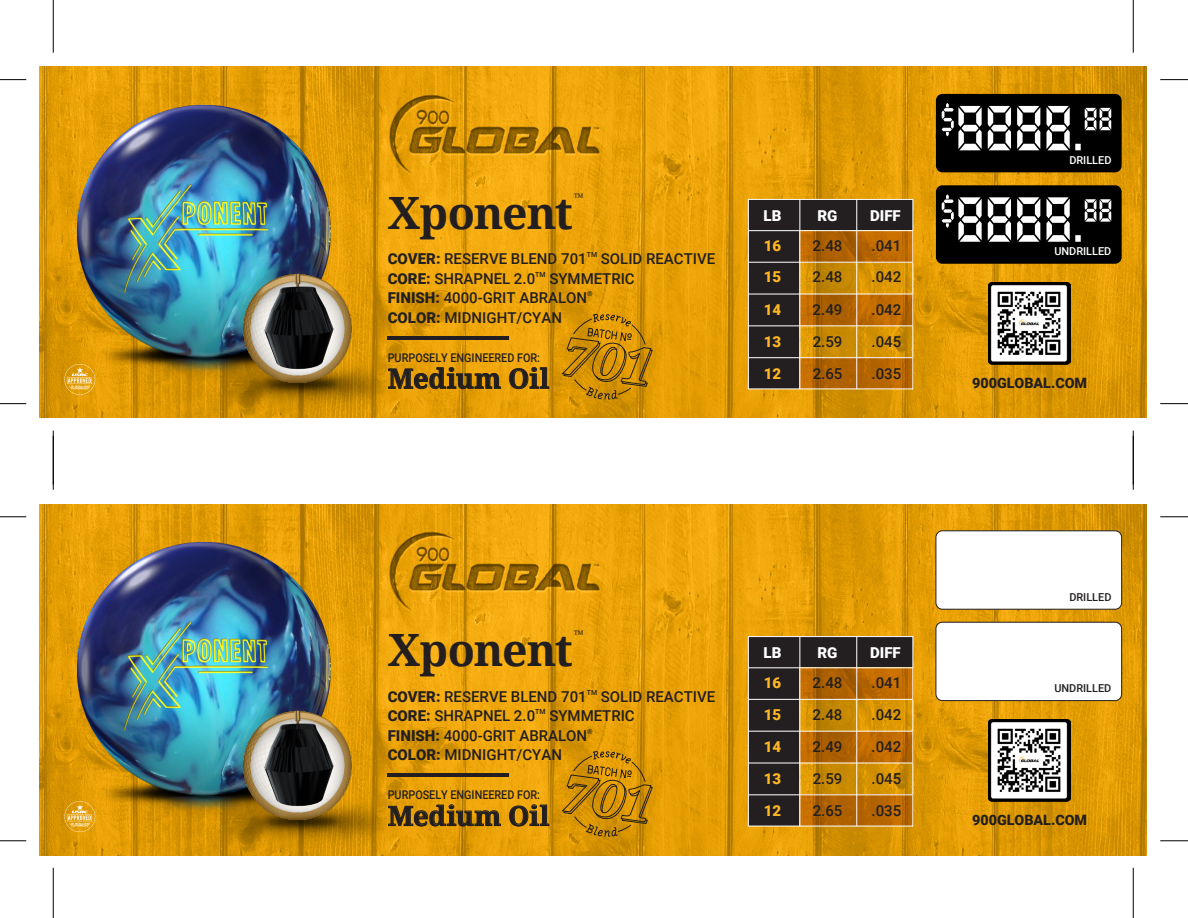
<style>
.page{position:relative;width:1188px;height:918px;background:#fff}
.page>*{position:absolute;margin:0;border:0;box-sizing:border-box;transform-origin:0 0}
.t1{font:700 44.55px "Noto Serif";letter-spacing:-.02em;color:#231f20}
.t2{font:700 27px "Noto Serif";letter-spacing:.005em;color:#231f20}
.t3{font:500 15px/19.5px "Roboto";color:#231f20}
.t4{font:900 15px "Roboto";color:#ffb620}
.t5{font:900 15px "Roboto";color:#fff}
.t6{font:900 14.25px "Roboto";color:#231f20}
.t7{font:500 12px "Roboto";color:#231f20;scale:.9 1}
.t8{font:700 11.85px "Noto Serif";color:#231f20}
.t9{font:500 10.95px "Roboto";color:#fff}
.t10{font:500 10.95px "Roboto";color:#231f20}
.t11{font:500 7.05px "Roboto";color:#231f20}
.s1{font-weight:900}
</style>
<div class="page">
<img style="left:39px;top:67px;width:1107px;height:351px">
<svg style="left:64px;top:387px;width:31px;height:8px"></svg>
<hr style="left:53px;top:0;width:1px;height:53px;background:#000">
<svg style="left:0;top:79px;width:26px;height:1px"></svg>
<svg style="left:0;top:403px;width:26px;height:1px"></svg>
<hr style="left:53px;top:431px;width:1px;height:54px;background:#000">
<hr style="left:1133px;top:0;width:1px;height:53px;background:#000">
<svg style="left:1160px;top:79px;width:28px;height:1px"></svg>
<svg style="left:1160px;top:403px;width:28px;height:1px"></svg>
<hr style="left:1133px;top:431px;width:1px;height:54px;background:#000">
<img style="left:47px;top:74px;width:313px;height:313px">
<img style="left:176px;top:327px;width:256px;height:91px">
<img style="left:212px;top:327px;width:180px;height:91px">
<img style="left:231px;top:262px;width:134px;height:134px">
<svg style="left:388px;top:367px;width:113px;height:22px;background:#b27d0c"></svg>
<svg style="left:509px;top:367px;width:40px;height:22px"></svg>
<hr style="left:387px;top:336px;width:121px;height:3px;background:#231f20">
<div style="left:936px;top:94px;width:186px;height:78px;background:#000;border-radius:7px"></div>
<svg style="left:942px;top:103px;width:169px;height:47px"></svg>
<div style="left:936px;top:185px;width:186px;height:79px;background:#000;border-radius:7px"></div>
<svg style="left:942px;top:194px;width:169px;height:48px"></svg>
<svg style="left:750px;top:201px;width:161px;height:186px;background:#624917"></svg>
<hr style="left:913px;top:231px;width:1px;height:31px;background:#ddb31c">
<hr style="left:913px;top:294px;width:1px;height:32px;background:#ddb31c">
<hr style="left:913px;top:358px;width:1px;height:31px;background:#ddb31c">
<svg style="left:800px;top:231px;width:56px;height:31px;background:#b06405"></svg>
<svg style="left:857px;top:231px;width:54px;height:31px;background:#bf6c05"></svg>
<svg style="left:800px;top:295px;width:56px;height:30px;background:#b06201"></svg>
<svg style="left:857px;top:295px;width:54px;height:30px;background:#bf6a01"></svg>
<svg style="left:800px;top:358px;width:56px;height:29px;background:#b36503"></svg>
<svg style="left:857px;top:358px;width:54px;height:29px;background:#b86702"></svg>
<hr style="left:799px;top:199px;width:1px;height:190px;background:#fff">
<hr style="left:856px;top:199px;width:1px;height:190px;background:#fff">
<hr style="left:748px;top:230px;width:164px;height:1px;background:#fff">
<hr style="left:748px;top:262px;width:164px;height:1px;background:#fff">
<hr style="left:748px;top:294px;width:164px;height:1px;background:#fff">
<hr style="left:748px;top:325px;width:164px;height:1px;background:#fff">
<hr style="left:748px;top:357px;width:164px;height:1px;background:#fff">
<div style="left:748px;top:199px;width:165px;height:190px;border:1px solid #fff"></div>
<svg style="left:561px;top:313px;width:92px;height:87px;background:#c28606"></svg>
<img style="left:988px;top:283px;width:82px;height:85px">
<img style="left:39px;top:504px;width:1107px;height:351px">
<svg style="left:64px;top:824px;width:31px;height:8px"></svg>
<hr style="left:53px;top:436px;width:1px;height:54px;background:#000">
<svg style="left:0;top:517px;width:26px;height:1px"></svg>
<svg style="left:0;top:841px;width:26px;height:1px"></svg>
<hr style="left:53px;top:868px;width:1px;height:50px;background:#000">
<hr style="left:1133px;top:436px;width:1px;height:54px;background:#000">
<svg style="left:1160px;top:517px;width:28px;height:1px"></svg>
<svg style="left:1160px;top:841px;width:28px;height:1px"></svg>
<hr style="left:1133px;top:868px;width:1px;height:50px;background:#000">
<img style="left:47px;top:511px;width:313px;height:313px">
<img style="left:176px;top:764px;width:256px;height:92px">
<img style="left:212px;top:764px;width:180px;height:92px">
<img style="left:231px;top:699px;width:134px;height:134px">
<svg style="left:388px;top:804px;width:113px;height:22px;background:#b37d0c"></svg>
<svg style="left:509px;top:804px;width:40px;height:22px"></svg>
<hr style="left:387px;top:773px;width:121px;height:3px;background:#231f20">
<svg style="left:750px;top:638px;width:161px;height:187px;background:#624817"></svg>
<hr style="left:913px;top:668px;width:1px;height:31px;background:#ddb31c">
<hr style="left:913px;top:732px;width:1px;height:31px;background:#ddb31c">
<hr style="left:913px;top:795px;width:1px;height:31px;background:#ddb31c">
<svg style="left:800px;top:668px;width:56px;height:31px;background:#b06405"></svg>
<svg style="left:857px;top:668px;width:54px;height:31px;background:#bf6c04"></svg>
<svg style="left:800px;top:732px;width:56px;height:31px;background:#b16505"></svg>
<svg style="left:857px;top:732px;width:54px;height:31px;background:#bf6d05"></svg>
<svg style="left:800px;top:795px;width:56px;height:30px;background:#b36604"></svg>
<svg style="left:857px;top:795px;width:54px;height:30px;background:#b86804"></svg>
<hr style="left:799px;top:636px;width:1px;height:190px;background:#fff">
<hr style="left:856px;top:636px;width:1px;height:190px;background:#fff">
<hr style="left:748px;top:667px;width:164px;height:1px;background:#fff">
<hr style="left:748px;top:699px;width:164px;height:1px;background:#fff">
<hr style="left:748px;top:731px;width:164px;height:1px;background:#fff">
<hr style="left:748px;top:763px;width:164px;height:1px;background:#fff">
<hr style="left:748px;top:794px;width:164px;height:1px;background:#fff">
<div style="left:748px;top:636px;width:165px;height:191px;border:1px solid #fff"></div>
<svg style="left:561px;top:751px;width:92px;height:86px;background:#c18606"></svg>
<img style="left:988px;top:720px;width:82px;height:85px">
<div style="left:936px;top:531px;width:186px;height:78px;background:#fff;border-radius:7px"></div>
<div style="left:935px;top:530px;width:187px;height:80px;border:1px solid #231f20;border-radius:7px"></div>
<div style="left:936px;top:622px;width:186px;height:79px;background:#fff;border-radius:7px"></div>
<div style="left:935px;top:622px;width:187px;height:79px;border:1px solid #231f20;border-radius:7px"></div>
<p class="t8" style="left:574px;top:189px;width:11px">™</p>
<h1 class="t1" style="left:388px;top:182px;width:187px">Xponent</h1>
<p class="t3" style="left:388px;top:249px;width:200px"><span class="s1">COVER:</span> RESERVE BLEND 701</p>
<p class="t11" style="left:587px;top:250px;width:12px">TM</p>
<p class="t3" style="left:601px;top:249px;width:116px">SOLID REACTIVE</p>
<p class="t3" style="left:388px;top:268px;width:149px"><span class="s1">CORE:</span> SHRAPNEL 2.0</p>
<p class="t11" style="left:535px;top:270px;width:12px">TM</p>
<p class="t3" style="left:388px;top:268px;width:248px;text-indent:162px">SYMMETRIC<br><span class="s1">FINISH:</span> 4000-GRIT ABRALON</p>
<p class="t11" style="left:587px;top:289px;width:7px">®</p>
<p class="t3" style="left:388px;top:307px;width:176px"><span class="s1">COLOR:</span> MIDNIGHT/CYAN</p>
<p class="t7" style="left:388px;top:349px;width:171px">PURPOSELY ENGINEERED FOR:</p>
<h2 class="t2" style="left:388px;top:360px;width:163px">Medium Oil</h2>
<p class="t5" style="left:764px;top:205px;width:19px">LB</p>
<p class="t5" style="left:818px;top:205px;width:22px">RG</p>
<p class="t5" style="left:870px;top:205px;width:32px">DIFF</p>
<p class="t4" style="left:764px;top:235px;width:19px">16</p>
<p class="t3" style="left:813px;top:235px;width:31px">2.48</p>
<p class="t3" style="left:872px;top:235px;width:31px">.041</p>
<p class="t4" style="left:764px;top:267px;width:19px">15</p>
<p class="t3" style="left:813px;top:267px;width:31px">2.48</p>
<p class="t3" style="left:872px;top:267px;width:31px">.042</p>
<p class="t4" style="left:764px;top:299px;width:19px">14</p>
<p class="t3" style="left:813px;top:300px;width:31px">2.49</p>
<p class="t3" style="left:872px;top:300px;width:31px">.042</p>
<p class="t4" style="left:764px;top:331px;width:19px">13</p>
<p class="t3" style="left:813px;top:331px;width:31px">2.59</p>
<p class="t3" style="left:872px;top:331px;width:31px">.045</p>
<p class="t4" style="left:764px;top:363px;width:19px">12</p>
<p class="t3" style="left:813px;top:363px;width:31px">2.65</p>
<p class="t3" style="left:872px;top:363px;width:31px">.035</p>
<p class="t9" style="left:1069px;top:152px;width:44px">DRILLED</p>
<p class="t9" style="left:1054px;top:244px;width:58px">UNDRILLED</p>
<p class="t6" style="left:972px;top:373px;width:116px">900GLOBAL.COM</p>
<p class="t8" style="left:574px;top:626px;width:11px">™</p>
<h1 class="t1" style="left:388px;top:619px;width:187px">Xponent</h1>
<p class="t3" style="left:388px;top:686px;width:200px"><span class="s1">COVER:</span> RESERVE BLEND 701</p>
<p class="t11" style="left:587px;top:687px;width:12px">TM</p>
<p class="t3" style="left:601px;top:686px;width:116px">SOLID REACTIVE</p>
<p class="t3" style="left:388px;top:705px;width:149px"><span class="s1">CORE:</span> SHRAPNEL 2.0</p>
<p class="t11" style="left:535px;top:707px;width:12px">TM</p>
<p class="t3" style="left:388px;top:705px;width:248px;text-indent:162px">SYMMETRIC<br><span class="s1">FINISH:</span> 4000-GRIT ABRALON</p>
<p class="t11" style="left:587px;top:726px;width:7px">®</p>
<p class="t3" style="left:388px;top:744px;width:176px"><span class="s1">COLOR:</span> MIDNIGHT/CYAN</p>
<p class="t7" style="left:388px;top:786px;width:171px">PURPOSELY ENGINEERED FOR:</p>
<h2 class="t2" style="left:388px;top:797px;width:163px">Medium Oil</h2>
<p class="t5" style="left:764px;top:642px;width:19px">LB</p>
<p class="t5" style="left:818px;top:642px;width:22px">RG</p>
<p class="t5" style="left:870px;top:642px;width:32px">DIFF</p>
<p class="t4" style="left:764px;top:672px;width:19px">16</p>
<p class="t3" style="left:813px;top:672px;width:31px">2.48</p>
<p class="t3" style="left:872px;top:672px;width:31px">.041</p>
<p class="t4" style="left:764px;top:704px;width:19px">15</p>
<p class="t3" style="left:813px;top:704px;width:31px">2.48</p>
<p class="t3" style="left:872px;top:704px;width:31px">.042</p>
<p class="t4" style="left:764px;top:736px;width:19px">14</p>
<p class="t3" style="left:813px;top:737px;width:31px">2.49</p>
<p class="t3" style="left:872px;top:737px;width:31px">.042</p>
<p class="t4" style="left:764px;top:768px;width:19px">13</p>
<p class="t3" style="left:813px;top:768px;width:31px">2.59</p>
<p class="t3" style="left:872px;top:768px;width:31px">.045</p>
<p class="t4" style="left:764px;top:800px;width:19px">12</p>
<p class="t3" style="left:813px;top:800px;width:31px">2.65</p>
<p class="t3" style="left:872px;top:800px;width:31px">.035</p>
<p class="t10" style="left:1069px;top:589px;width:44px">DRILLED</p>
<p class="t10" style="left:1054px;top:681px;width:58px">UNDRILLED</p>
<p class="t6" style="left:972px;top:810px;width:116px">900GLOBAL.COM</p>
</div>
